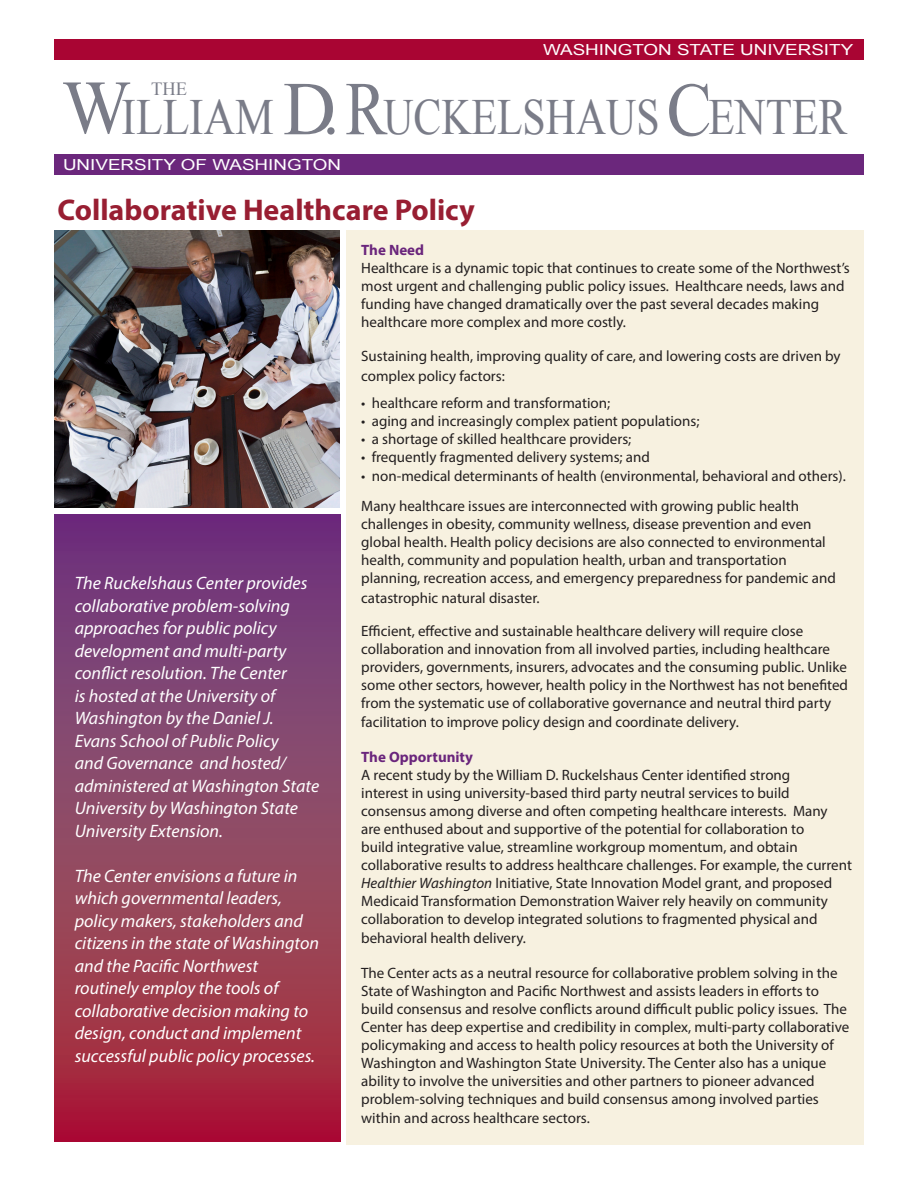
<style>
.page{position:relative;width:918px;height:1188px;background:#fff}
.page>*{position:absolute;margin:0;border:0;box-sizing:border-box;transform-origin:0 0}
.t1{font:76.05px "Times New Roman";color:#7a7c88;scale:.96 1}
.t2{font:50.7px "Times New Roman";color:#7a7c88;scale:.86 1}
.t3{font:700 30px "Myriad Pro";color:#981e32}
.t4{font:18.6px "Times New Roman";color:#7a7c88}
.t5{font:italic 18px/22.5px "Myriad Pro";color:#fff}
.t6{font:15.15px "Arial";color:#fff;scale:1.24 1}
.t7{font:15px/18px "Myriad Pro";color:#231f20}
.t8{font:700 15px "Myriad Pro";color:#6a257c}
.s1{font-size:76.05px}
.s2{font-size:67.65px}
.s3{font-style:italic}
</style>
<div class="page">
<div style="left:346px;top:230px;width:518px;height:915px;background:#f7f1e0"></div>
<div style="left:54px;top:39px;width:810px;height:20px;background:#a90533"></div>
<div style="left:54px;top:154px;width:810px;height:21px;background:#6b277c"></div>
<svg style="left:54px;top:514px;width:286px;height:628px;background:#8d3c60"></svg>
<img style="left:54px;top:230px;width:285px;height:278px">
<p class="t6" style="left:543px;top:39px;width:252px">WASHINGTON STATE UNIVERSITY</p>
<p class="t1" style="left:62px;top:56px;width:73px">W</p>
<p class="t4" style="left:151px;top:76px;width:37px">THE</p>
<p class="t2" style="left:122px;top:83px;width:845px">ILLIAM <span class="s1">D</span><span class="s2">.</span><span class="s1">R</span>UCKELSHAUS <span class="s1">C</span>ENTER</p>
<p class="t6" style="left:63px;top:155px;width:226px">UNIVERSITY OF WASHINGTON</p>
<p class="t3" style="left:58px;top:190px;width:419px">Collaborative Healthcare Policy</p>
<p class="t8" style="left:361px;top:240px;width:64px">The Need</p>
<p class="t7" style="left:361px;top:259px;width:490px">Healthcare is a dynamic topic that continues to create some of the Northwest’s most urgent and challenging public policy issues. Healthcare needs, laws and funding have changed dramatically over the past several decades making healthcare more complex and more costly.</p>
<p class="t7" style="left:361px;top:346px;width:481px;line-height:19.5px">Sustaining health, improving quality of care, and lowering costs are driven by complex policy factors:</p>
<p class="t7" style="left:361px;top:394px;width:250px">• healthcare reform and transformation;</p>
<p class="t7" style="left:361px;top:412px;width:340px">• aging and increasingly complex patient populations;</p>
<p class="t7" style="left:361px;top:430px;width:272px">• a shortage of skilled healthcare providers;</p>
<p class="t7" style="left:361px;top:448px;width:290px">• frequently fragmented delivery systems; and</p>
<p class="t7" style="left:361px;top:467px;width:486px">• non-medical determinants of health (environmental, behavioral and others).</p>
<p class="t7" style="left:361px;top:497px;width:476px">Many healthcare issues are interconnected with growing public health challenges in obesity, community wellness, disease prevention and even global health. Health policy decisions are also connected to environmental health, community and population health, urban and transportation planning, recreation access, and emergency preparedness for pandemic and</p>
<p class="t7" style="left:361px;top:589px;width:180px">catastrophic natural disaster.</p>
<p class="t7" style="left:361px;top:622px;width:488px">Efficient, effective and sustainable healthcare delivery will require close collaboration and innovation from all involved parties, including healthcare providers, governments, insurers, advocates and the consuming public. Unlike some other sectors, however, health policy in the Northwest has not benefited from the systematic use of collaborative governance and neutral third party</p>
<p class="t7" style="left:361px;top:713px;width:379px">facilitation to improve policy design and coordinate delivery.</p>
<p class="t8" style="left:361px;top:747px;width:113px">The Opportunity</p>
<p class="t7" style="left:361px;top:766px;width:492px">A recent study by the William D. Ruckelshaus Center identified strong<br>interest in using university-based third party neutral services to build consensus among diverse and often competing healthcare interests. Many<br>are enthused about and supportive of the potential for collaboration to<br>build integrative value, streamline workgroup momentum, and obtain collaborative results to address healthcare challenges. For example, the current <span class="s3">Healthier Washington</span> Initiative, State Innovation Model grant, and proposed Medicaid Transformation Demonstration Waiver rely heavily on community collaboration to develop integrated solutions to fragmented physical and</p>
<p class="t7" style="left:361px;top:929px;width:166px">behavioral health delivery.</p>
<p class="t7" style="left:361px;top:964px;width:490px">The Center acts as a neutral resource for collaborative problem solving in the State of Washington and Pacific Northwest and assists leaders in efforts to build consensus and resolve conflicts around difficult public policy issues. The Center has deep expertise and credibility in complex, multi-party collaborative policymaking and access to health policy resources at both the University of Washington and Washington State University. The Center also has a unique ability to involve the universities and other partners to pioneer advanced problem-solving techniques and build consensus among involved parties</p>
<p class="t7" style="left:361px;top:1109px;width:230px">within and across healthcare sectors.</p>
<p class="t5" style="left:75px;top:572px;width:246px">The Ruckelshaus Center provides collaborative problem-solving approaches for public policy development and multi-party conflict resolution. The Center<br>is hosted at the University of<br>Washington by the Daniel J.<br>Evans School of Public Policy<br>and Governance and hosted/ administered at Washington State<br>University by Washington State<br>University Extension.</p>
<p class="t5" style="left:75px;top:864px;width:246px">The Center envisions a future in which governmental leaders, policy makers, stakeholders and citizens in the state of Washington and the Pacific Northwest routinely employ the tools of collaborative decision making to design, conduct and implement successful public policy processes.</p>
</div>
